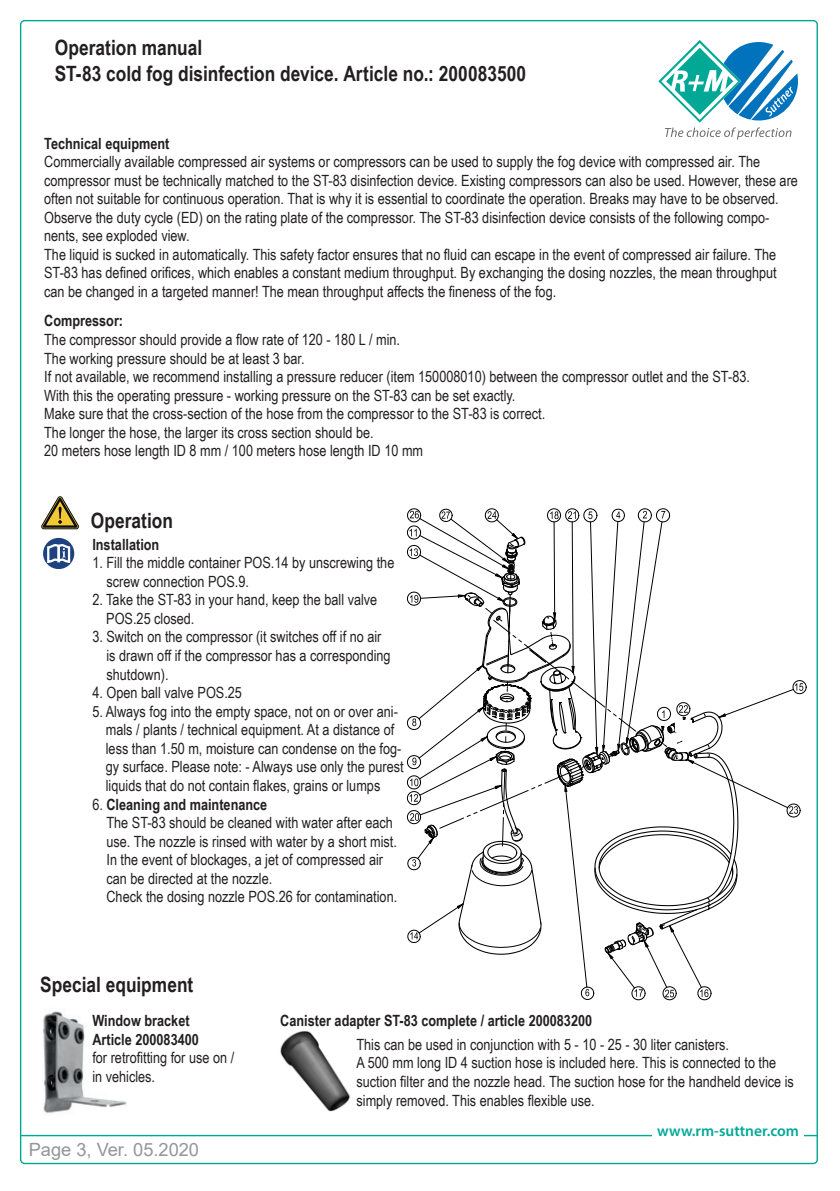
<style>
.page{position:relative;width:840px;height:1191px;background:#fff}
.page>*{position:absolute;margin:0;border:0;box-sizing:border-box;transform-origin:0 0}
.t1{font:700 21px/25.4px "Arial Narrow";color:#231f20}
.t2{font:18.2px "Arial";color:#939598}
.t3{font:15.4px/18.6px "Arial Narrow";color:#231f20}
.t4{font:600 15.4px "Myriad Pro";color:#00a895}
.t5{font:700 15.4px "Arial Narrow";color:#231f20}
.s1{font-weight:700}
</style>
<div class="page">
<hr style="left:20px;top:1134px;width:797px;height:2px;background:#00a895">
<svg style="left:658px;top:40px;width:139px;height:99px"></svg>
<div style="left:652px;top:1124px;width:151px;height:20px;background:#fff"></div>
<svg style="left:406px;top:508px;width:400px;height:492px"></svg>
<div style="left:43px;top:538px;width:31px;height:31px;background:#1e417f;border-radius:50%"></div>
<svg style="left:46px;top:543px;width:25px;height:21px"></svg>
<img style="left:280px;top:1030px;width:71px;height:81px">
<img style="left:43px;top:1011px;width:84px;height:102px">
<div style="left:592px;top:789px;width:26px;height:20px;background:#fff"></div>
<div style="left:675px;top:719px;width:16px;height:12px;background:#fff"></div>
<svg style="left:41px;top:496px;width:38px;height:33px"></svg>
<p class="t1" style="left:55px;top:34px;width:472px">Operation manual<br>ST-83 cold fog disinfection device. Article no.: 200083500</p>
<p class="t3" style="left:44px;top:133px;width:754px"><span class="s1">Technical equipment<br></span>Commercially available compressed air systems or compressors can be used to supply the fog device with compressed air. The compressor must be technically matched to the ST-83 disinfection device. Existing compressors can also be used. However, these are often not suitable for continuous operation. That is why it is essential to coordinate the operation. Breaks may have to be observed.<br>Observe the duty cycle (ED) on the rating plate of the compressor. The ST-83 disinfection device consists of the following compo&shy;nents, see exploded view.<br>The liquid is sucked in automatically. This safety factor ensures that no fluid can escape in the event of compressed air failure. The ST-83 has defined orifices, which enables a constant medium throughput. By exchanging the dosing nozzles, the mean throughput can be changed in a targeted manner! The mean throughput affects the fineness of the fog.</p>
<p class="t3" style="left:44px;top:311px;width:707px"><span class="s1">Compressor:<br></span>The compressor should provide a flow rate of 120 - 180 L / min.<br>The working pressure should be at least 3 bar.<br>If not available, we recommend installing a pressure reducer (item 150008010) between the compressor outlet and the ST-83.<br>With this the operating pressure - working pressure on the ST-83 can be set exactly.<br>Make sure that the cross-section of the hose from the compressor to the ST-83 is correct.<br>The longer the hose, the larger its cross section should be.<br>20 meters hose length ID 8 mm / 100 meters hose length ID 10 mm</p>
<p class="t1" style="left:91px;top:507px;width:84px">Operation</p>
<p class="t5" style="left:92px;top:532px;width:68px">Installation</p>
<p class="t3" style="left:106px;top:553px;width:289px;text-indent:-14px">1. Fill the middle container POS.14 by unscrewing the screw connection POS.9.</p>
<p class="t3" style="left:106px;top:590px;width:272px;text-indent:-14px">2. Take the ST-83 in your hand, keep the ball valve<br>POS.25 closed.</p>
<p class="t3" style="left:106px;top:627px;width:285px;text-indent:-14px">3. Switch on the compressor (it switches off if no air is drawn off if the compressor has a corresponding shutdown).</p>
<p class="t3" style="left:92px;top:683px;width:151px">4. Open ball valve POS.25</p>
<p class="t3" style="left:106px;top:701px;width:299px;text-indent:-13px">5. Always fog into the empty space, not on or over ani&shy;mals / plants / technical equipment. At a distance of less than 1.50 m, moisture can condense on the fog&shy;gy surface. Please note: - Always use only the purest liquids that do not contain flakes, grains or lumps</p>
<p class="t3" style="left:106px;top:794px;width:292px;text-indent:-14px">6. <span class="s1">Cleaning and maintenance<br></span>The ST-83 should be cleaned with water after each use. The nozzle is rinsed with water by a short mist.<br>In the event of blockages, a jet of compressed air can be directed at the nozzle.<br>Check the dosing nozzle POS.26 for contamination.</p>
<p class="t1" style="left:40px;top:970px;width:154px">Special equipment</p>
<p class="t3" style="left:92px;top:1011px;width:143px"><span class="s1">Window bracket<br>Article 200083400<br></span>for retrofitting for use on / in vehicles.</p>
<p class="t3" style="left:356px;top:1007px;width:374px;line-height:24.2px;text-indent:-76px"><span class="s1">Canister adapter ST-83 complete / article 200083200<br></span>This can be used in conjunction with 5 - 10 - 25 - 30 liter canisters.</p>
<p class="t3" style="left:356px;top:1053px;width:438px">A 500 mm long ID 4 suction hose is included here. This is connected to the suction filter and the nozzle head. The suction hose for the handheld device is simply removed. This enables flexible use.</p>
<p class="t2" style="left:29px;top:1137px;width:172px">Page 3, Ver. 05.2020</p>
<p class="t4" style="left:657px;top:1121px;width:143px">www.rm-suttner.com</p>
</div>
